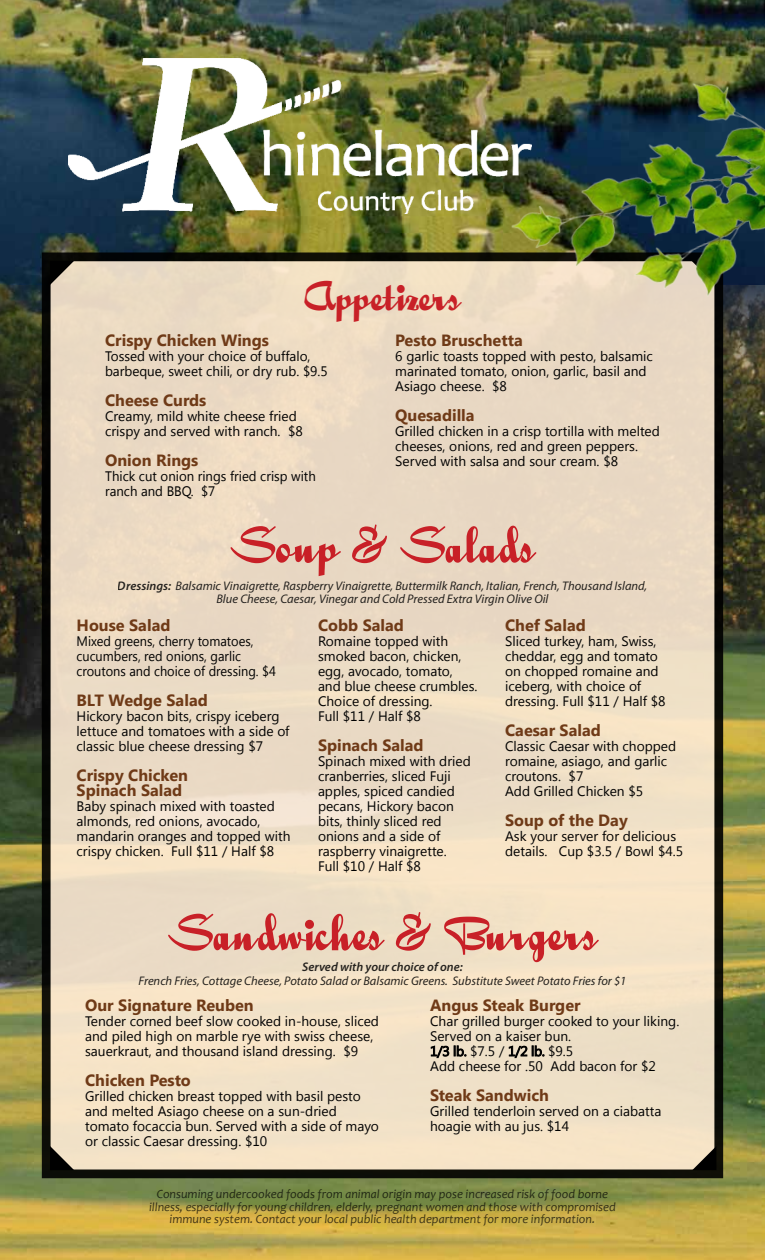
<style>
.page{position:relative;width:765px;height:1260px;background:#fff}
.page>*{position:absolute;margin:0;border:0;box-sizing:border-box;transform-origin:0 0}
.t1{font:56.75px "Quigley Wiggly";color:#c82027}
.t2{font:48.12px "Quigley Wiggly";color:#c82027}
.t3{font:700 16.25px/15px "Khmer UI";color:#6f3a17}
.t4{font:13.75px/15px "Khmer UI";color:#000}
.t5{font:13.75px/15px "Khmer UI";color:#000;scale:.93 1}
.t6{font:13.75px/15px "Khmer UI";color:#000;scale:.96 1}
.t7{font:italic 12.5px/13.8px "Myriad Pro";color:#000;text-align:center}
.t8{font:italic 12.5px/12.5px "Candara";color:#000;text-align:center}
.t9{font:italic 600 12.5px "Myriad Pro";color:#000}
.s1{font-weight:600}
</style>
<div class="page">
<img style="left:0;top:0;width:765px;height:285px">
<img style="left:0;top:285px;width:765px;height:975px">
<div style="left:42px;top:252px;width:681px;height:926px;background:#ecdcc5;border:9px solid #000"></div>
<img style="left:66px;top:54px;width:468px;height:159px">
<svg style="left:50px;top:261px;width:24px;height:24px"></svg>
<svg style="left:50px;top:1146px;width:24px;height:24px"></svg>
<svg style="left:692px;top:1146px;width:24px;height:24px"></svg>
<img style="left:484px;top:56px;width:281px;height:283px">
<svg style="left:431px;top:1045px;width:36px;height:13px"></svg>
<svg style="left:509px;top:1045px;width:36px;height:13px"></svg>
<h2 class="t2" style="left:304px;top:272px;width:158px">Appetizers</h2>
<p class="t3" style="left:105px;top:333px;width:165px">Crispy Chicken Wings</p>
<p class="t4" style="left:105px;top:349px;width:224px">Tossed with your choice of buffalo, barbeque, sweet chili, or dry rub. $9.5</p>
<p class="t3" style="left:105px;top:393px;width:103px">Cheese Curds</p>
<p class="t4" style="left:105px;top:409px;width:199px">Creamy, mild white cheese fried crispy and served with ranch. $8</p>
<p class="t3" style="left:105px;top:453px;width:95px">Onion Rings</p>
<p class="t6" style="left:105px;top:469px;width:221px">Thick cut onion rings fried crisp with ranch and BBQ. $7</p>
<p class="t3" style="left:395px;top:333px;width:129px">Pesto Bruschetta</p>
<p class="t4" style="left:395px;top:349px;width:259px">6 garlic toasts topped with pesto, balsamic marinated tomato, onion, garlic, basil and<br>Asiago cheese. $8</p>
<p class="t3" style="left:395px;top:408px;width:81px">Quesadilla</p>
<p class="t4" style="left:395px;top:424px;width:266px">Grilled chicken in a crisp tortilla with melted cheeses, onions, red and green peppers.<br>Served with salsa and sour cream. $8</p>
<h1 class="t1" style="left:230px;top:517px;width:306px">Soup &amp; Salads</h1>
<p class="t7" style="left:118px;top:578px;width:531px"><span class="s1">Dressings:</span> Balsamic Vinaigrette, Raspberry Vinaigrette, Buttermilk Ranch, Italian, French, Thousand Island,<br>Blue Cheese, Caesar, Vinegar and Cold Pressed Extra Virgin Olive Oil</p>
<p class="t3" style="left:77px;top:618px;width:95px">House Salad</p>
<p class="t5" style="left:77px;top:634px;width:216px">Mixed greens, cherry tomatoes, cucumbers, red onions, garlic croutons and choice of dressing. $4</p>
<p class="t3" style="left:77px;top:693px;width:133px">BLT Wedge Salad</p>
<p class="t4" style="left:77px;top:709px;width:214px">Hickory bacon bits, crispy iceberg lettuce and tomatoes with a side of classic blue cheese dressing $7</p>
<p class="t3" style="left:77px;top:768px;width:113px">Crispy Chicken<br>Spinach Salad</p>
<p class="t4" style="left:77px;top:799px;width:215px">Baby spinach mixed with toasted almonds, red onions, avocado, mandarin oranges and topped with crispy chicken. Full $11 / Half $8</p>
<p class="t3" style="left:318px;top:618px;width:87px">Cobb Salad</p>
<p class="t4" style="left:318px;top:634px;width:161px">Romaine topped with smoked bacon, chicken, egg, avocado, tomato, and blue cheese crumbles.<br>Choice of dressing.<br>Full $11 / Half $8</p>
<p class="t3" style="left:318px;top:738px;width:107px">Spinach Salad</p>
<p class="t4" style="left:318px;top:754px;width:154px">Spinach mixed with dried cranberries, sliced Fuji apples, spiced candied pecans, Hickory bacon bits, thinly sliced red onions and a side of raspberry vinaigrette.<br>Full $10 / Half $8</p>
<p class="t3" style="left:505px;top:618px;width:82px">Chef Salad</p>
<p class="t4" style="left:505px;top:634px;width:162px">Sliced turkey, ham, Swiss, cheddar, egg and tomato on chopped romaine and iceberg, with choice of dressing. Full $11 / Half $8</p>
<p class="t3" style="left:505px;top:723px;width:97px">Caesar Salad</p>
<p class="t4" style="left:505px;top:739px;width:173px">Classic Caesar with chopped romaine, asiago, and garlic croutons. $7<br>Add Grilled Chicken $5</p>
<p class="t3" style="left:505px;top:813px;width:124px">Soup of the Day</p>
<p class="t4" style="left:505px;top:829px;width:180px">Ask your server for delicious details. Cup $3.5 / Bowl $4.5</p>
<h1 class="t1" style="left:168px;top:905px;width:430px">Sandwiches &amp; Burgers</h1>
<p class="t9" style="left:302px;top:959px;width:162px">Served with your choice of one:</p>
<p class="t7" style="left:139px;top:974px;width:489px">French Fries, Cottage Cheese, Potato Salad or Balsamic Greens. Substitute Sweet Potato Fries for $1</p>
<p class="t3" style="left:85px;top:998px;width:170px">Our Signature Reuben</p>
<p class="t4" style="left:85px;top:1014px;width:295px">Tender corned beef slow cooked in-house, sliced and piled high on marble rye with swiss cheese, sauerkraut, and thousand island dressing. $9</p>
<p class="t3" style="left:85px;top:1073px;width:107px">Chicken Pesto</p>
<p class="t4" style="left:85px;top:1089px;width:295px">Grilled chicken breast topped with basil pesto and melted Asiago cheese on a sun-dried tomato focaccia bun. Served with a side of mayo or classic Caesar dressing. $10</p>
<p class="t3" style="left:430px;top:998px;width:152px">Angus Steak Burger</p>
<p class="t4" style="left:430px;top:1014px;width:251px">Char grilled burger cooked to your liking.<br>Served on a kaiser bun.<br>1/3 lb. $7.5 / 1/2 lb. $9.5<br>Add cheese for .50 Add bacon for $2</p>
<p class="t3" style="left:430px;top:1088px;width:120px">Steak Sandwich</p>
<p class="t4" style="left:430px;top:1104px;width:233px">Grilled tenderloin served on a ciabatta hoagie with au jus. $14</p>
<p class="t8" style="left:149px;top:1188px;width:468px">Consuming undercooked foods from animal origin may pose increased risk of food borne illness, especially for young children, elderly, pregnant women and those with compromised immune system. Contact your local public health department for more information.</p>
</div>
